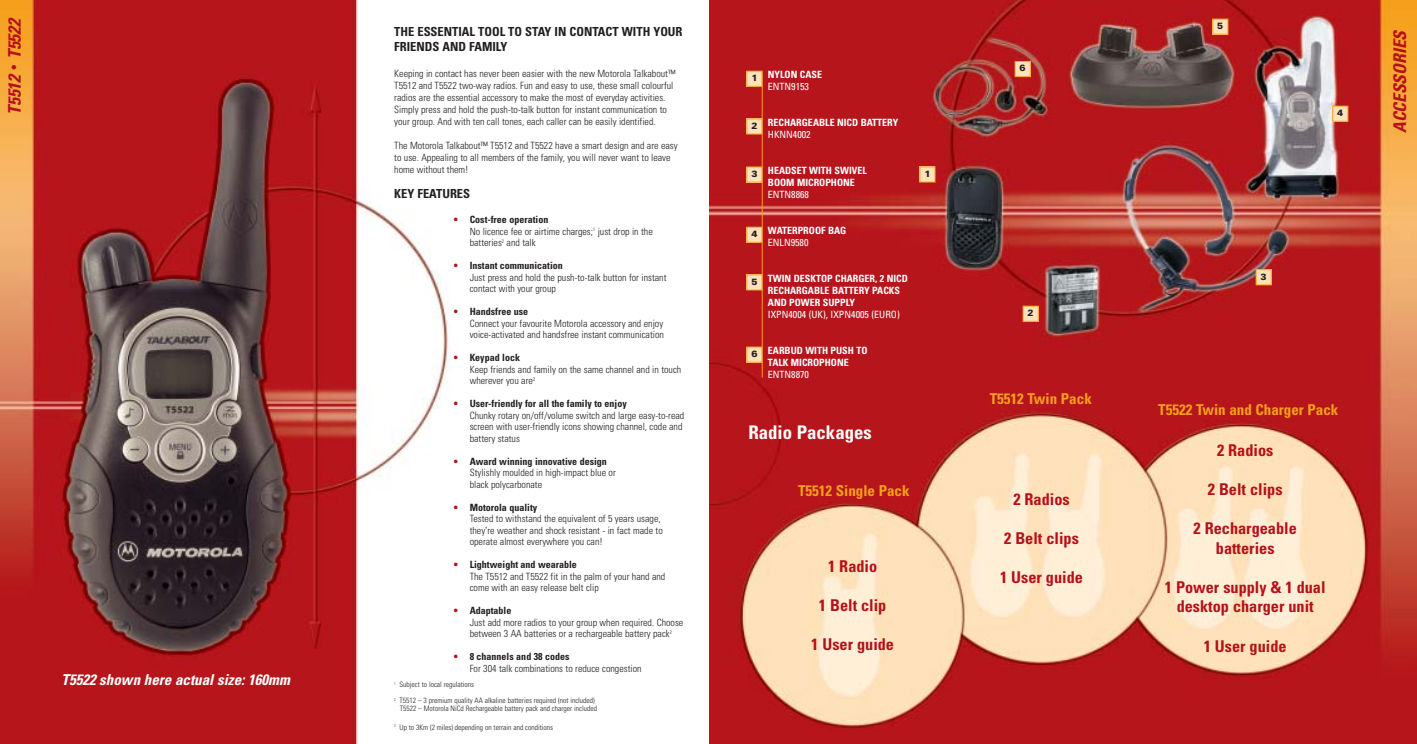
<style>
.page{position:relative;width:1417px;height:744px;background:#fff}
.page>*{position:absolute;margin:0;border:0;box-sizing:border-box;transform-origin:0 0}
.t1{font:700 condensed 18.75px "Univers";color:#fff}
.t2{font:italic 700 condensed 17.5px "Univers";color:#b5111a}
.t3{font:700 condensed 16.25px/19.5px "Univers";color:#b5111a;text-align:center}
.t4{font:700 condensed 15px "Univers";color:#f5a01a}
.t5{font:italic 700 condensed 15px "Univers";color:#fff}
.t6{font:700 condensed 12.5px/15px "Univers";color:#231f20}
.t7{font:300 condensed 10px/11.5px "Univers";color:#231f20}
.t8{font:700 condensed 10px/12px "Univers";color:#fff}
.t9{font:condensed 10px "Univers";color:#fff}
.t10{font:900 9.12px "Univers";color:#231f20}
.t11{font:300 condensed 7.5px/16px "Univers";color:#231f20}
.s1{font-weight:300;font-style:normal;font-size:12.5px}
.s2{color:#b5111a}
.s3{font-weight:700}
</style>
<div class="page">
<img style="left:709px;top:0;width:707px;height:744px">
<img style="left:0;top:0;width:450px;height:744px">
<hr style="left:761px;top:71px;width:1px;height:306px;background:#f5a01a">
<div style="left:919px;top:167px;width:16px;height:15px;background:#ffe1ba"></div>
<div style="left:919px;top:167px;width:16px;height:15px;border:1px solid #f5a01a"></div>
<div style="left:1023px;top:306px;width:15px;height:15px;background:#ffe1ba"></div>
<div style="left:1022px;top:306px;width:16px;height:16px;border:1px solid #f5a01a"></div>
<div style="left:1255px;top:270px;width:16px;height:15px;background:#ffe1ba"></div>
<div style="left:1255px;top:269px;width:16px;height:16px;border:1px solid #f5a01a"></div>
<div style="left:1332px;top:106px;width:15px;height:15px;background:#ffe1ba"></div>
<div style="left:1332px;top:106px;width:16px;height:16px;border:1px solid #f5a01a"></div>
<div style="left:1212px;top:19px;width:15px;height:15px;background:#ffe1ba"></div>
<div style="left:1212px;top:19px;width:16px;height:16px;border:1px solid #f5a01a"></div>
<div style="left:1015px;top:61px;width:15px;height:16px;background:#ffe1ba"></div>
<div style="left:1014px;top:61px;width:16px;height:16px;border:1px solid #f5a01a"></div>
<div style="left:746px;top:71px;width:16px;height:15px;background:#ffe1ba"></div>
<div style="left:746px;top:71px;width:16px;height:16px;border:1px solid #f5a01a"></div>
<div style="left:746px;top:119px;width:16px;height:15px;background:#ffe1ba"></div>
<div style="left:746px;top:119px;width:16px;height:15px;border:1px solid #f5a01a"></div>
<div style="left:746px;top:167px;width:16px;height:15px;background:#ffe1ba"></div>
<div style="left:746px;top:167px;width:16px;height:15px;border:1px solid #f5a01a"></div>
<div style="left:746px;top:227px;width:16px;height:15px;background:#ffe1ba"></div>
<div style="left:746px;top:227px;width:16px;height:16px;border:1px solid #f5a01a"></div>
<div style="left:746px;top:275px;width:16px;height:15px;background:#ffe1ba"></div>
<div style="left:746px;top:274px;width:16px;height:16px;border:1px solid #f5a01a"></div>
<div style="left:746px;top:347px;width:16px;height:15px;background:#ffe1ba"></div>
<div style="left:746px;top:347px;width:16px;height:15px;border:1px solid #f5a01a"></div>
<h2 class="t2" style="left:8px;top:115px;width:99px;rotate:-90deg">T5512 <span class="s1">•</span> T5522</h2>
<h3 class="t5" style="left:61px;top:674px;width:230px">T5522 shown here actual size: 160mm</h3>
<p class="t6" style="left:394px;top:26px;width:290px">THE ESSENTIAL TOOL TO STAY IN CONTACT WITH YOUR<br>FRIENDS AND FAMILY</p>
<p class="t7" style="left:394px;top:68px;width:282px;line-height:12px">Keeping in contact has never been easier with the new Motorola Talkabout™ T5512 and T5522 two-way radios. Fun and easy to use, these small colourful radios are the essential accessory to make the most of everyday activities.<br>Simply press and hold the push-to-talk button for instant communication to your group. And with ten call tones, each caller can be easily identified.</p>
<p class="t7" style="left:394px;top:140px;width:285px;line-height:12px">The Motorola Talkabout™ T5512 and T5522 have a smart design and are easy to use. Appealing to all members of the family, you will never want to leave home without them!</p>
<p class="t6" style="left:394px;top:188px;width:77px">KEY FEATURES</p>
<p class="t7" style="left:470px;top:215px;width:184px;text-indent:-17px"><span class="s2">•</span> <span class="s3">Cost-free operation<br></span>No licence fee or airtime charges;<sup>1</sup> just drop in the batteries<sup>2</sup> and talk</p>
<p class="t7" style="left:470px;top:261px;width:198px;text-indent:-17px"><span class="s2">•</span> <span class="s3">Instant communication<br></span>Just press and hold the push-to-talk button for instant contact with your group</p>
<p class="t7" style="left:470px;top:307px;width:196px;text-indent:-17px"><span class="s2">•</span> <span class="s3">Handsfree use<br></span>Connect your favourite Motorola accessory and enjoy voice-activated and handsfree instant communication</p>
<p class="t7" style="left:470px;top:353px;width:213px;text-indent:-17px"><span class="s2">•</span> <span class="s3">Keypad lock<br></span>Keep friends and family on the same channel and in touch wherever you are<sup>3</sup></p>
<p class="t7" style="left:470px;top:399px;width:216px;text-indent:-17px"><span class="s2">•</span> <span class="s3">User-friendly for all the family to enjoy<br></span>Chunky rotary on/off/volume switch and large easy-to-read screen with user-friendly icons showing channel, code and battery status</p>
<p class="t7" style="left:470px;top:456px;width:147px;text-indent:-17px"><span class="s2">•</span> <span class="s3">Award winning innovative design<br></span>Stylishly moulded in high-impact blue or black polycarbonate</p>
<p class="t7" style="left:470px;top:502px;width:194px;text-indent:-17px"><span class="s2">•</span> <span class="s3">Motorola quality<br></span>Tested to withstand the equivalent of 5 years usage, they’re weather and shock resistant - in fact made to operate almost everywhere you can!</p>
<p class="t7" style="left:470px;top:560px;width:197px;text-indent:-17px"><span class="s2">•</span> <span class="s3">Lightweight and wearable<br></span>The T5512 and T5522 fit in the palm of your hand and come with an easy release belt clip</p>
<p class="t7" style="left:470px;top:606px;width:215px;text-indent:-17px"><span class="s2">•</span> <span class="s3">Adaptable<br></span>Just add more radios to your group when required. Choose between 3 AA batteries or a rechargeable battery pack<sup>2</sup></p>
<p class="t7" style="left:470px;top:652px;width:173px;text-indent:-17px"><span class="s2">•</span> <span class="s3">8 channels and 38 codes<br></span>For 304 talk combinations to reduce congestion</p>
<p class="t11" style="left:394px;top:677px;width:202px"><sup>1</sup> Subject to local regulations<br><sup>2</sup> T5512 – 3 premium quality AA alkaline batteries required (not included)</p>
<p class="t11" style="left:400px;top:701px;width:199px">T5522 – Motorola NiCd Rechargeable battery pack and charger included</p>
<p class="t11" style="left:394px;top:720px;width:160px"><sup>3</sup> Up to 3Km (2 miles) depending on terrain and conditions</p>
<p class="t10" style="left:751px;top:75px;width:8px">1</p>
<p class="t10" style="left:751px;top:122px;width:8px">2</p>
<p class="t10" style="left:751px;top:170px;width:8px">3</p>
<p class="t10" style="left:751px;top:230px;width:8px">4</p>
<p class="t10" style="left:751px;top:278px;width:8px">5</p>
<p class="t10" style="left:751px;top:350px;width:8px">6</p>
<p class="t8" style="left:768px;top:69px;width:56px">NYLON CASE</p>
<p class="t9" style="left:768px;top:83px;width:43px">ENTN9153</p>
<p class="t8" style="left:768px;top:117px;width:132px">RECHARGEABLE NICD BATTERY</p>
<p class="t9" style="left:768px;top:131px;width:44px">HKNN4002</p>
<p class="t8" style="left:768px;top:165px;width:100px">HEADSET WITH SWIVEL<br>BOOM MICROPHONE</p>
<p class="t9" style="left:768px;top:191px;width:43px">ENTN8868</p>
<p class="t8" style="left:768px;top:225px;width:80px">WATERPROOF BAG</p>
<p class="t9" style="left:768px;top:239px;width:42px">ENLN9580</p>
<p class="t8" style="left:768px;top:273px;width:141px">TWIN DESKTOP CHARGER, 2 NICD<br>RECHARGABLE BATTERY PACKS<br>AND POWER SUPPLY</p>
<p class="t9" style="left:768px;top:311px;width:133px">IXPN4004 (UK), IXPN4005 (EURO)</p>
<p class="t8" style="left:768px;top:345px;width:101px">EARBUD WITH PUSH TO<br>TALK MICROPHONE</p>
<p class="t9" style="left:768px;top:371px;width:43px">ENTN8870</p>
<p class="t10" style="left:924px;top:170px;width:8px">1</p>
<h1 class="t1" style="left:748px;top:425px;width:125px">Radio Packages</h1>
<h3 class="t4" style="left:798px;top:485px;width:113px">T5512 Single Pack</h3>
<h3 class="t3" style="left:828px;top:558px;width:51px">1 Radio</h3>
<h3 class="t3" style="left:818px;top:597px;width:69px">1 Belt clip</h3>
<h3 class="t3" style="left:811px;top:636px;width:84px">1 User guide</h3>
<p class="t10" style="left:1019px;top:65px;width:8px">6</p>
<p class="t10" style="left:1027px;top:309px;width:8px">2</p>
<h3 class="t4" style="left:989px;top:393px;width:104px">T5512 Twin Pack</h3>
<h3 class="t3" style="left:1013px;top:491px;width:58px">2 Radios</h3>
<h3 class="t3" style="left:1004px;top:530px;width:76px">2 Belt clips</h3>
<h3 class="t3" style="left:1000px;top:569px;width:84px">1 User guide</h3>
<p class="t10" style="left:1217px;top:22px;width:8px">5</p>
<p class="t10" style="left:1337px;top:110px;width:8px">4</p>
<h2 class="t2" style="left:1393px;top:133px;width:104px;rotate:-90deg">ACCESSORIES</h2>
<p class="t10" style="left:1260px;top:273px;width:8px">3</p>
<h3 class="t4" style="left:1158px;top:404px;width:182px">T5522 Twin and Charger Pack</h3>
<h3 class="t3" style="left:1216px;top:442px;width:58px">2 Radios</h3>
<h3 class="t3" style="left:1207px;top:481px;width:76px">2 Belt clips</h3>
<h3 class="t3" style="left:1193px;top:520px;width:105px">2 Rechargeable batteries</h3>
<h3 class="t3" style="left:1164px;top:579px;width:162px">1 Power supply &amp; 1 dual desktop charger unit</h3>
<h3 class="t3" style="left:1203px;top:637px;width:84px">1 User guide</h3>
</div>
